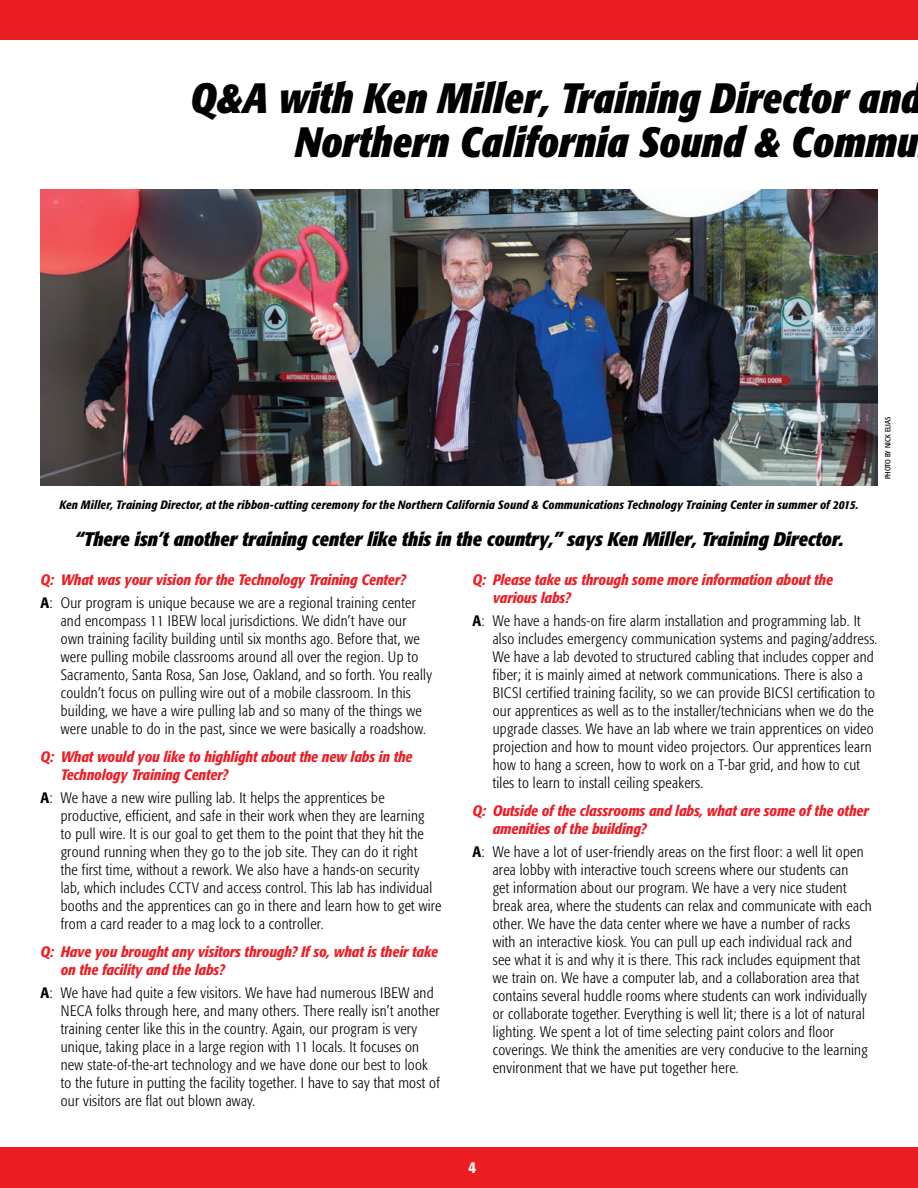
<style>
.page{position:relative;width:918px;height:1188px;background:#fff}
.page>*{position:absolute;margin:0;border:0;box-sizing:border-box;transform-origin:0 0}
.t1{font:italic 700 condensed 42px/45px "Formata";color:#000;text-align:right}
.t2{font:italic 700 condensed 19.5px "Formata";color:#000}
.t3{font:500 condensed 16.5px "Formata";color:#fff}
.t4{font:300 condensed 15px/18px "Formata";letter-spacing:.02em;color:#000}
.t5{font:italic 500 condensed 15px/18px "Formata";color:#ed1d24}
.t6{font:italic 500 condensed 12px "Formata";letter-spacing:.02em;color:#000}
.t7{font:condensed 7.5px "Formata";color:#000}
.s1{font-weight:500;font-style:italic;color:#ed1d24}
.s2{font-weight:500}
</style>
<div class="page">
<div style="left:0;top:1148px;width:918px;height:40px;background:#ed1d24"></div>
<div style="left:0;top:0;width:918px;height:40px;background:#ed1d24"></div>
<img style="left:40px;top:189px;width:837px;height:297px">
<h1 class="t1" style="left:190px;top:75px;width:734px">Q&amp;A with Ken Miller, Training Director and<br>Northern California Sound &amp; Commu</h1>
<p class="t6" style="left:60px;top:497px;width:800px">Ken Miller, Training Director, at the ribbon-cutting ceremony for the Northern California Sound &amp; Communications Technology Training Center in summer of 2015.</p>
<h2 class="t2" style="left:74px;top:527px;width:771px">“There isn’t another training center like this in the country,” says Ken Miller, Training Director.</h2>
<p class="t7" style="left:883px;top:479px;width:64px;rotate:-90deg">PHOTO BY NICK ELIAS</p>
<p class="t4" style="left:40px;top:568px;width:377px;line-height:22.5px"><span class="s1">QQ: What was your vision for the Technology Training Center?<br></span><span class="s2">A</span>A: Our program is unique because we are a regional training center</p>
<p class="t4" style="left:61px;top:611px;width:373px">and encompass 11 IBEW local jurisdictions. We didn’t have our own training facility building until six months ago. Before that, we were pulling mobile classrooms around all over the region. Up to Sacramento, Santa Rosa, San Jose, Oakland, and so forth. You really couldn’t focus on pulling wire out of a mobile classroom. In this building, we have a wire pulling lab and so many of the things we were unable to do in the past, since we were basically a roadshow.</p>
<p class="t5" style="left:61px;top:748px;width:353px;text-indent:-20px">QQ: What would you like to highlight about the new labs in the<br>Technology Training Center?</p>
<p class="t4" style="left:61px;top:788px;width:382px;text-indent:-20px"><span class="s2">A</span>A: We have a new wire pulling lab. It helps the apprentices be productive, efficient, and safe in their work when they are learning<br>to pull wire. It is our goal to get them to the point that they hit the ground running when they go to the job site. They can do it right<br>the first time, without a rework. We also have a hands-on security lab, which includes CCTV and access control. This lab has individual booths and the apprentices can go in there and learn how to get wire from a card reader to a mag lock to a controller.</p>
<p class="t5" style="left:61px;top:943px;width:379px;text-indent:-20px">QQ: Have you brought any visitors through? If so, what is their take on the facility and the labs?</p>
<p class="t4" style="left:61px;top:983px;width:381px;text-indent:-20px"><span class="s2">A</span>A: We have had quite a few visitors. We have had numerous IBEW and NECA folks through here, and many others. There really isn’t another training center like this in the country. Again, our program is very unique, taking place in a large region with 11 locals. It focuses on new state-of-the-art technology and we have done our best to look to the future in putting the facility together. I have to say that most of our visitors are flat out blown away.</p>
<p class="t5" style="left:493px;top:571px;width:342px;text-indent:-20px">QQ: Please take us through some more information about the various labs?</p>
<p class="t4" style="left:493px;top:611px;width:386px;text-indent:-20px"><span class="s2">A</span>A: We have a hands-on fire alarm installation and programming lab. It also includes emergency communication systems and paging/address.<br>We have a lab devoted to structured cabling that includes copper and fiber; it is mainly aimed at network communications. There is also a BICSI certified training facility, so we can provide BICSI certification to our apprentices as well as to the installer/technicians when we do the upgrade classes. We have an lab where we train apprentices on video projection and how to mount video projectors. Our apprentices learn how to hang a screen, how to work on a T-bar grid, and how to cut tiles to learn to install ceiling speakers.</p>
<p class="t5" style="left:493px;top:802px;width:377px;text-indent:-20px">QQ: Outside of the classrooms and labs, what are some of the other amenities of the building?</p>
<p class="t4" style="left:493px;top:842px;width:381px;text-indent:-20px"><span class="s2">A</span>A: We have a lot of user-friendly areas on the first floor: a well lit open area lobby with interactive touch screens where our students can<br>get information about our program. We have a very nice student break area, where the students can relax and communicate with each other. We have the data center where we have a number of racks with an interactive kiosk. You can pull up each individual rack and see what it is and why it is there. This rack includes equipment that we train on. We have a computer lab, and a collaboration area that contains several huddle rooms where students can work individually or collaborate together. Everything is well lit; there is a lot of natural lighting. We spent a lot of time selecting paint colors and floor coverings. We think the amenities are very conducive to the learning environment that we have put together here.</p>
<p class="t3" style="left:469px;top:1157px;width:9px">4</p>
</div>
